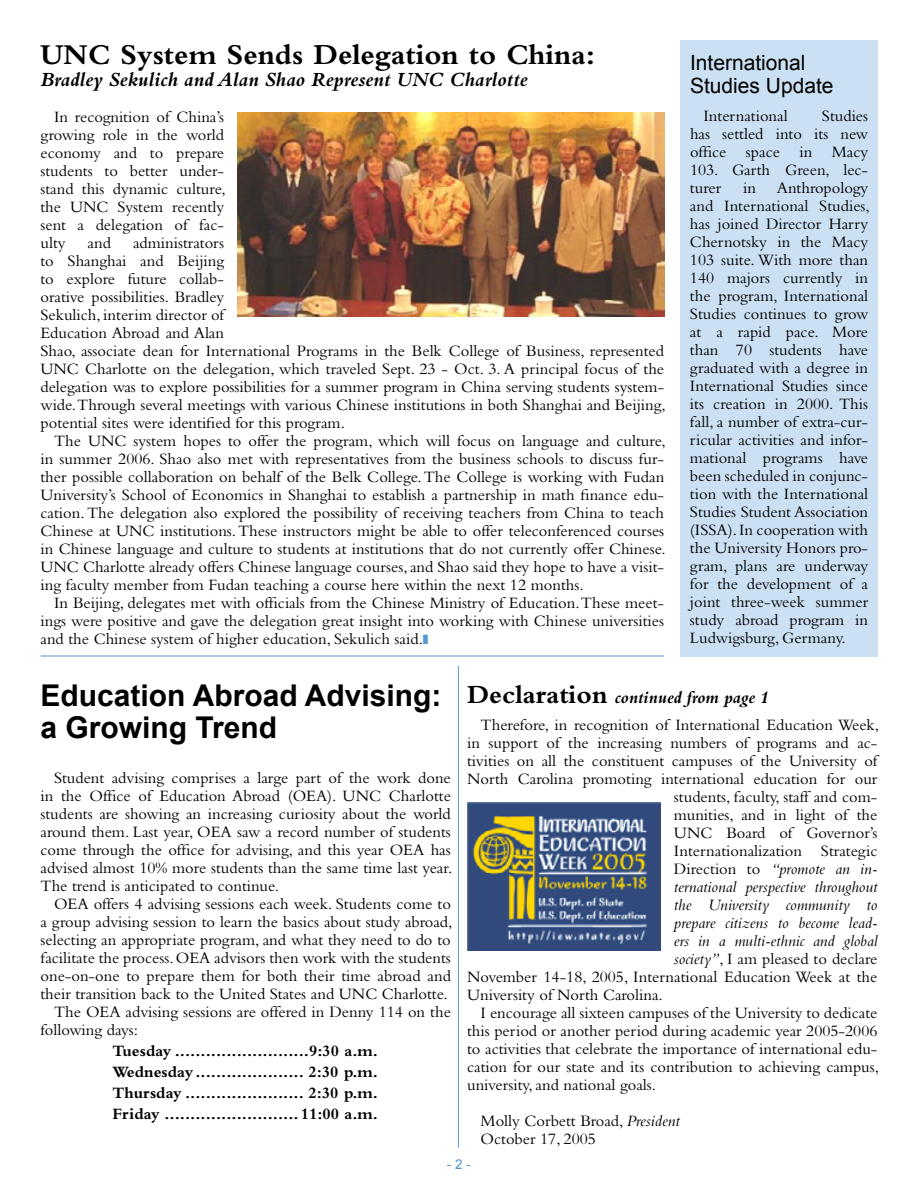
<style>
.page{position:relative;width:918px;height:1188px;background:#fff}
.page>*{position:absolute;margin:0;border:0;box-sizing:border-box;transform-origin:0 0}
.t1{font:700 30px/31.5px "Arial";color:#000}
.t2{font:700 30px "Bembo";color:#000}
.t3{font:italic 700 21px "Bembo";color:#000}
.t4{font:21px/22.5px "Arial";color:#000}
.t5{font:italic 700 18px "Bembo";color:#000}
.t6{font:16.5px/18px "Bembo";color:#000;text-align:justify}
.t7{font:700 16.5px/21px "Bembo";color:#000;text-align:justify}
.t8{font:italic 16.5px "Bembo";color:#000}
.t9{font:13.5px "Arial";color:#5397d4}
.s1{color:#5397d4}
.s2{font-style:normal;font-size:27px}
.s3{font-style:normal}
.s4{font-style:italic}
</style>
<div class="page">
<div style="left:680px;top:41px;width:197px;height:616px;background:#cbe0f2"></div>
<img style="left:467px;top:802px;width:193px;height:148px">
<img style="left:238px;top:112px;width:426px;height:204px">
<hr style="left:40px;top:656px;width:624px;height:1px;background:#5397d4">
<hr style="left:458px;top:666px;width:1px;height:482px;background:#5397d4">
<h1 class="t2" style="left:40px;top:37px;width:556px">UNC System Sends Delegation to China:</h1>
<p class="t3" style="left:40px;top:68px;width:489px">Bradley Sekulich and Alan Shao Represent UNC Charlotte</p>
<p class="t6" style="left:40px;top:108px;width:187px;text-indent:14px">In recognition of China’s growing role in the world economy and to prepare students to better under&shy;stand this dynamic culture, the UNC System recently sent a delegation of fac&shy;ulty</p>
<p class="t4" style="left:690px;top:51px;width:145px">International<br>Studies Update</p>
<p class="t6" style="left:704px;top:107px;width:86px">International</p>
<p class="t6" style="left:690px;top:107px;width:180px;text-indent:132px">Studies has settled into its new office space in Macy 103. Garth Green, lec&shy;turer</p>
<p class="t6" style="left:690px;top:179px;width:181px;text-indent:87px">Anthropology and International Studies, has joined Director Harry Chernotsky in the Macy 103 suite. With more than 140 majors currently in the program, International Studies continues to grow at a rapid pace. More than 70 students have graduated with a degree in International Studies since its creation in 2000. This fall, a number of extra-cur&shy;ricular activities and infor&shy;mational programs have been scheduled in conjunc&shy;tion with the International Studies Student Association (ISSA). In cooperation with the University Honors pro&shy;gram, plans are underway for the development of a joint three-week summer study abroad program in Ludwigsburg, Germany.</p>
<p class="t6" style="left:743px;top:179px;width:14px">in</p>
<p class="t6" style="left:40px;top:234px;width:627px;text-align:left;text-indent:93px">administrators<br>to Shanghai and Beijing<br>to explore future collab-<br>orative possibilities. Bradley<br>Sekulich, interim director of<br>Education Abroad and Alan<br>Shao, associate dean for International Programs in the Belk College of Business, represented UNC Charlotte on the delegation, which traveled Sept. 23 - Oct. 3. A principal focus of the delegation was to explore possibilities for a summer program in China serving students system&shy;wide. Through several meetings with various Chinese institutions in both Shanghai and Beijing, potential sites were identified for this program.</p>
<p class="t6" style="left:40px;top:432px;width:627px;text-indent:14px">The UNC system hopes to offer the program, which will focus on language and culture, in summer 2006. Shao also met with representatives from the business schools to discuss fur&shy;ther possible collaboration on behalf of the Belk College. The College is working with Fudan University’s School of Economics in Shanghai to establish a partnership in math finance edu&shy;cation. The delegation also explored the possibility of receiving teachers from China to teach Chinese at UNC institutions. These instructors might be able to offer teleconferenced courses in Chinese language and culture to students at institutions that do not currently offer Chinese.<br>UNC Charlotte already offers Chinese language courses, and Shao said they hope to have a visit&shy;ing faculty member from Fudan teaching a course here within the next 12 months.</p>
<p class="t6" style="left:40px;top:594px;width:625px;text-indent:14px">In Beijing, delegates met with officials from the Chinese Ministry of Education. These meet&shy;ings were positive and gave the delegation great insight into working with Chinese universities and the Chinese system of higher education, Sekulich said.<span class="s1">❚</span></p>
<h1 class="t1" style="left:40px;top:680px;width:403px">Education Abroad Advising: a Growing Trend</h1>
<p class="t6" style="left:41px;top:768px;width:414px;text-indent:13px">Student advising comprises a large part of the work done in the Office of Education Abroad (OEA). UNC Charlotte students are showing an increasing curiosity about the world around them. Last year, OEA saw a record number of students come through the office for advising, and this year OEA has advised almost 10% more students than the same time last year.<br>The trend is anticipated to continue.</p>
<p class="t6" style="left:54px;top:894px;width:398px">OEA offers 4 advising sessions each week. Students come to</p>
<p class="t6" style="left:41px;top:912px;width:414px">a group advising session to learn the basics about study abroad,</p>
<p class="t6" style="left:41px;top:930px;width:412px">selecting an appropriate program, and what they need to do to</p>
<p class="t6" style="left:41px;top:948px;width:412px">facilitate the process. OEA advisors then work with the students</p>
<p class="t6" style="left:41px;top:966px;width:412px">one-on-one to prepare them for both their time abroad and</p>
<p class="t6" style="left:41px;top:984px;width:409px">their transition back to the United States and UNC Charlotte.</p>
<p class="t6" style="left:54px;top:1002px;width:398px">The OEA advising sessions are offered in Denny 114 on the</p>
<p class="t6" style="left:41px;top:1020px;width:99px">following days:</p>
<p class="t7" style="left:112px;top:1040px;width:267px">Tuesday ..........................9:30 a.m.<br>Wednesday ..................... 2:30 p.m.<br>Thursday ....................... 2:30 p.m.<br>Friday .......................... 11:00 a.m.</p>
<p class="t6" style="left:88px;top:234px;width:25px">and</p>
<p class="t5" style="left:467px;top:688px;width:303px"><span class="s2">Declaration</span> continued from page 1</p>
<p class="t6" style="left:481px;top:716px;width:400px">Therefore, in recognition of International Education Week,</p>
<p class="t6" style="left:467px;top:734px;width:412px">in support of the increasing numbers of programs and ac-</p>
<p class="t6" style="left:467px;top:752px;width:412px">tivities on all the constituent campuses of the University of</p>
<p class="t6" style="left:467px;top:770px;width:412px">North Carolina promoting international education for our</p>
<p class="t6" style="left:674px;top:788px;width:205px">students, faculty, staff and com-</p>
<p class="t6" style="left:674px;top:806px;width:205px">munities, and in light of the</p>
<p class="t6" style="left:674px;top:824px;width:205px">UNC Board of Governor’s</p>
<p class="t6" style="left:674px;top:842px;width:205px">Internationalization Strategic</p>
<p class="t8" style="left:674px;top:859px;width:205px"><span class="s3">Direction to</span> “promote an in-</p>
<p class="t8" style="left:674px;top:877px;width:205px">ternational perspective throughout</p>
<p class="t8" style="left:674px;top:895px;width:205px">the University community to</p>
<p class="t8" style="left:674px;top:913px;width:205px">prepare citizens to become lead-</p>
<p class="t8" style="left:674px;top:931px;width:205px">ers in a multi-ethnic and global</p>
<p class="t6" style="left:674px;top:950px;width:205px"><span class="s4">society”</span>, I am pleased to declare</p>
<p class="t6" style="left:467px;top:968px;width:412px">November 14-18, 2005, International Education Week at the</p>
<p class="t6" style="left:467px;top:986px;width:197px">University of North Carolina.</p>
<p class="t6" style="left:481px;top:1004px;width:398px">I encourage all sixteen campuses of the University to dedicate</p>
<p class="t6" style="left:467px;top:1022px;width:412px">this period or another period during academic year 2005-2006</p>
<p class="t6" style="left:467px;top:1040px;width:412px">to activities that celebrate the importance of international edu-</p>
<p class="t6" style="left:467px;top:1058px;width:414px">cation for our state and its contribution to achieving campus,</p>
<p class="t6" style="left:467px;top:1076px;width:191px">university, and national goals.</p>
<p class="t6" style="left:481px;top:1112px;width:201px">Molly Corbett Broad, <span class="s4">President<br></span>October 17, 2005</p>
<p class="t9" style="left:447px;top:1157px;width:26px">- 2 -</p>
</div>
